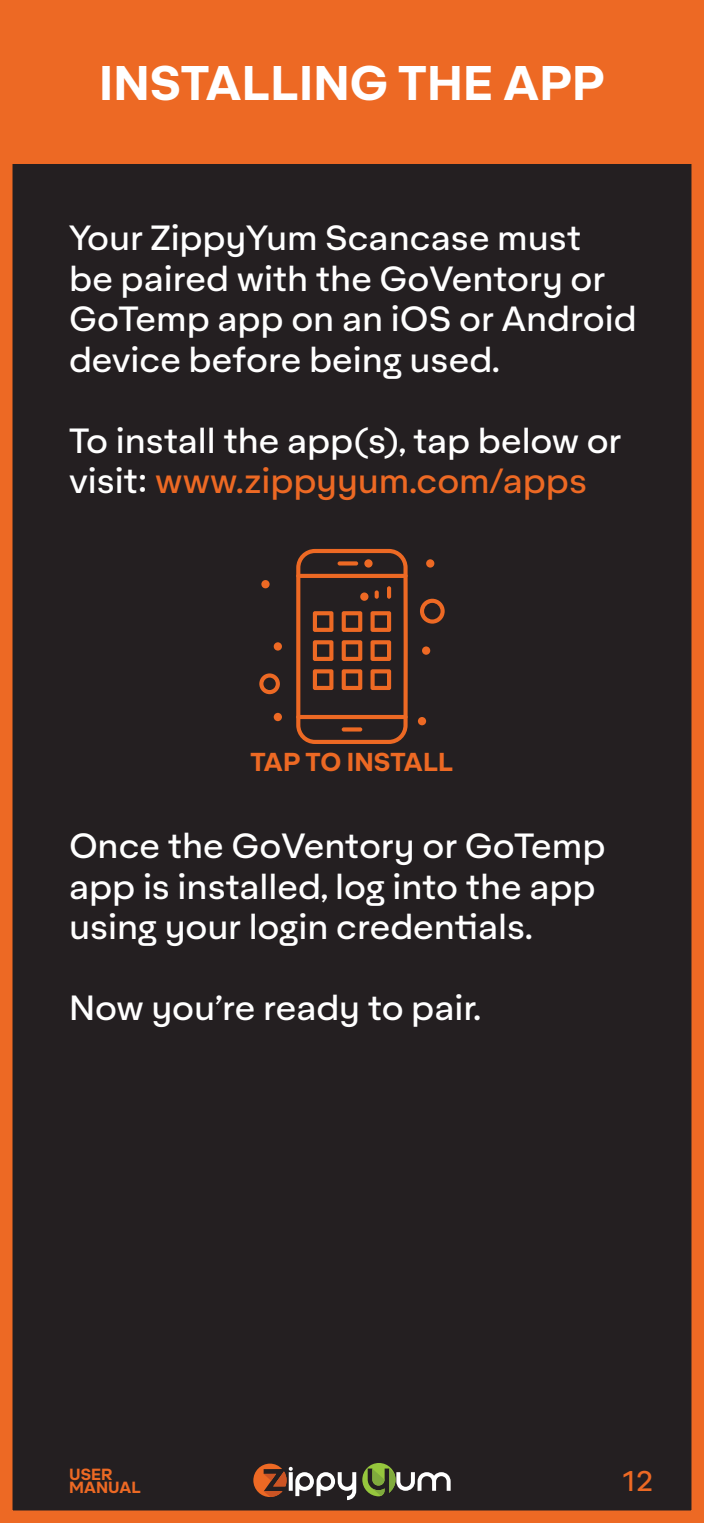
<style>
.page{position:relative;width:704px;height:1523px;background:#fff}
.page>*{position:absolute;margin:0;border:0;box-sizing:border-box;transform-origin:0 0}
.t1{font:46.88px "Aktifo A Bold";color:#fff}
.t2{font:33.75px/40.5px "Aktifo A Medium";color:#fff}
.t3{font:28.12px "Aktifo A Medium";color:#ed6924}
.t4{font:25px "Aktifo A Bold";color:#ed6924}
.t5{font:15.62px/13.1px "Aktifo A Bold";color:#ed6924}
.s1{color:#ed6924}
</style>
<div class="page">
<div style="left:0;top:0;width:703px;height:1522px;background:#241f21"></div>
<svg style="left:253px;top:1463px;width:103px;height:37px"></svg>
<svg style="left:362px;top:1463px;width:88px;height:33px"></svg>
<div style="left:13px;top:13px;width:677px;height:151px;background:#ed6924"></div>
<div style="left:0;top:0;width:703px;height:1522px;border:12px solid #ed6924"></div>
<svg style="left:259px;top:673px;width:21px;height:21px"></svg>
<svg style="left:420px;top:599px;width:24px;height:24px"></svg>
<div style="left:261px;top:580px;width:8px;height:8px;background:#ed6924;border-radius:50%"></div>
<div style="left:273px;top:642px;width:9px;height:8px;background:#ed6924;border-radius:50%"></div>
<div style="left:426px;top:559px;width:8px;height:8px;background:#ed6924;border-radius:50%"></div>
<div style="left:422px;top:646px;width:8px;height:9px;background:#ed6924;border-radius:50%"></div>
<div style="left:417px;top:717px;width:9px;height:8px;background:#ed6924;border-radius:50%"></div>
<div style="left:273px;top:713px;width:9px;height:8px;background:#ed6924;border-radius:50%"></div>
<svg style="left:296px;top:549px;width:111px;height:195px"></svg>
<h1 class="t1" style="left:99px;top:63px;width:507px">INSTALLING THE APP</h1>
<p class="t2" style="left:69px;top:220px;width:568px">Your ZippyYum Scancase must<br>be paired with the GoVentory or<br>GoTemp app on an iOS or Android device before being used.</p>
<p class="t2" style="left:69px;top:423px;width:553px">To install the app(s), tap below or visit: <span class="s1">www.zippyyum.com/apps</span></p>
<p class="t4" style="left:250px;top:751px;width:204px">TAP TO INSTALL</p>
<p class="t2" style="left:69px;top:828px;width:537px">Once the GoVentory or GoTemp app is installed, log into the app using your login credentials.</p>
<p class="t2" style="left:69px;top:990px;width:413px">Now you’re ready to pair.</p>
<p class="t5" style="left:69px;top:1468px;width:73px">USER<br>MANUAL</p>
<p class="t3" style="left:621px;top:1469px;width:32px">12</p>
</div>
